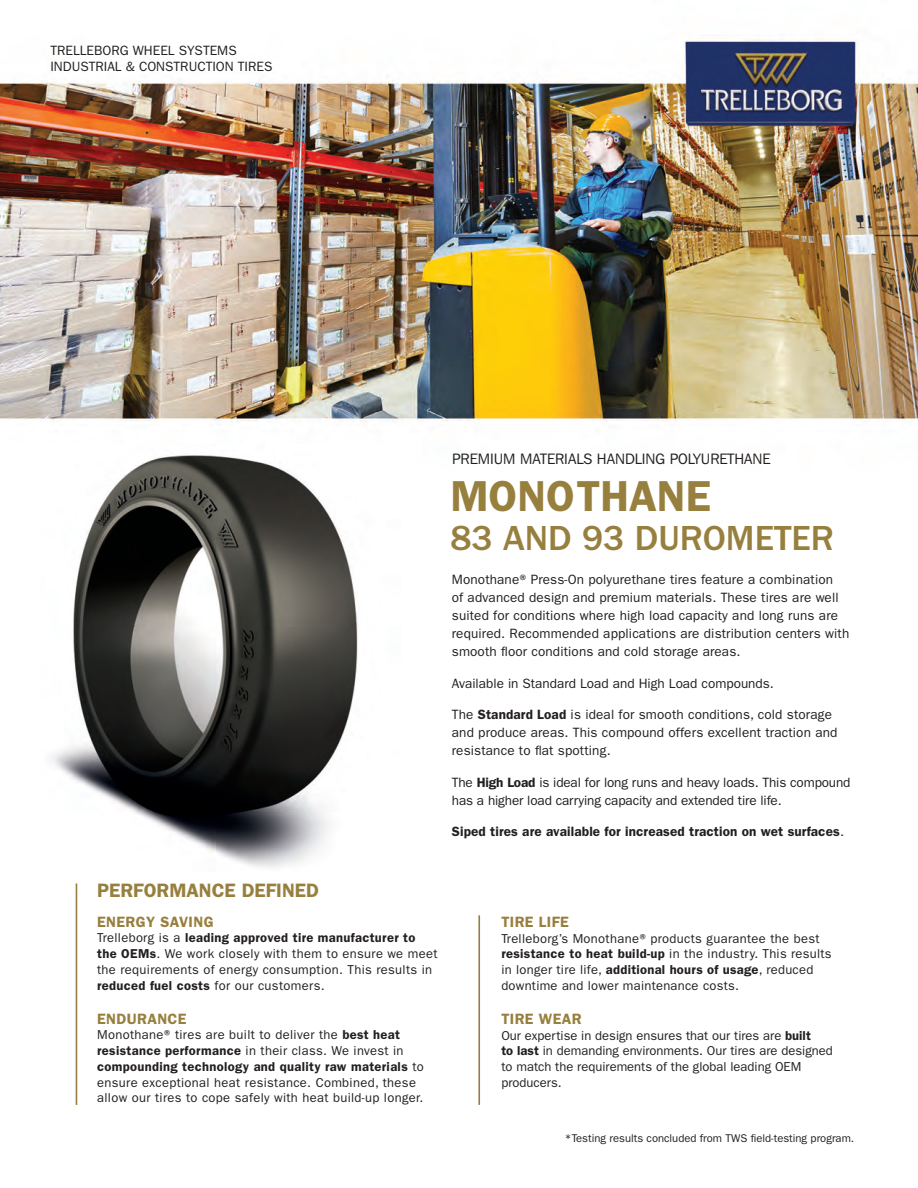
<style>
.page{position:relative;width:918px;height:1188px;background:#fff}
.page>*{position:absolute;margin:0;border:0;box-sizing:border-box;transform-origin:0 0}
.SubHEads{font:600 43.5px "ITC Franklin Gothic Std";color:#977f3e}
.SubHEads-2{font:500 36px "ITC Franklin Gothic Std";color:#977f3e}
.SubHEads-3{font:600 19.5px "ITC Franklin Gothic Std";color:#977f3e}
.t1{font:600 15px "ITC Franklin Gothic Std";letter-spacing:.025em;color:#977f3e}
.t2{font:15px "Franklin Gothic IT Cby BT";color:#231f20}
.t3{font:13.5px/18px "ITC Franklin Gothic Std";letter-spacing:.01em;color:#231f20}
.t4{font:13.5px/18px "ITC Franklin Gothic Std";letter-spacing:-.01em;color:#231f20}
.t5{font:600 13.5px "ITC Franklin Gothic Std";letter-spacing:.01em;color:#231f20}
.t6{font:12.9px/15.8px "ITC Franklin Gothic Std";letter-spacing:.025em;color:#231f20}
.t7{font:12.9px/15.8px "ITC Franklin Gothic Std";color:#231f20}
.t8{font:11.25px "ITC Franklin Gothic Std";color:#231f20}
.s1{font-weight:600}
.s2{font-weight:400}
</style>
<div class="page">
<img style="left:0;top:40px;width:918px;height:1065px">
<img style="left:33px;top:445px;width:380px;height:427px">
<hr style="left:76px;top:884px;width:1px;height:221px;background:#977f3e">
<hr style="left:478px;top:915px;width:2px;height:190px;background:#977f3e">
<p class="t3" style="left:50px;top:42px;width:223px;line-height:16.5px">TRELLEBORG WHEEL SYSTEMS<br>INDUSTRIAL &amp; CONSTRUCTION TIRES</p>
<p class="t2" style="left:452px;top:450px;width:320px">PREMIUM MATERIALS HANDLING POLYURETHANE</p>
<p class="SubHEads" style="left:450px;top:470px;width:262px">MONOTHANE</p>
<p class="SubHEads-2" style="left:450px;top:518px;width:385px">83 AND 93 DUROMETER</p>
<p class="t3" style="left:452px;top:571px;width:399px">Monothane® Press-On polyurethane tires feature a combination<br>of advanced design and premium materials. These tires are well suited for conditions where high load capacity and long runs are required. Recommended applications are distribution centers with smooth floor conditions and cold storage areas.</p>
<p class="t3" style="left:452px;top:674px;width:324px">Available in Standard Load and High Load compounds.</p>
<p class="t3" style="left:452px;top:706px;width:387px">The <span class="s1">Standard Load</span> is ideal for smooth conditions, cold storage and produce areas. This compound offers excellent traction and resistance to flat spotting.</p>
<p class="t4" style="left:452px;top:773px;width:400px">The <span class="s1">High Load</span> is ideal for long runs and heavy loads. This compound has a higher load carrying capacity and extended tire life.</p>
<p class="t5" style="left:452px;top:824px;width:394px">Siped tires are available for increased traction on wet surfaces<span class="s2">.</span></p>
<p class="SubHEads-3" style="left:97px;top:879px;width:224px">PERFORMANCE DEFINED</p>
<p class="t1" style="left:97px;top:913px;width:118px">ENERGY SAVING</p>
<p class="t6" style="left:97px;top:930px;width:342px">Trelleborg is a <span class="s1">leading approved tire manufacturer to the OEMs</span>. We work closely with them to ensure we meet the requirements of energy consumption. This results in <span class="s1">reduced fuel costs</span> for our customers.</p>
<p class="t1" style="left:97px;top:1010px;width:91px">ENDURANCE</p>
<p class="t6" style="left:97px;top:1027px;width:328px">Monothane® tires are built to deliver the <span class="s1">best heat resistance performance</span> in their class. We invest in <span class="s1">compounding technology and quality raw materials</span> to ensure exceptional heat resistance. Combined, these allow our tires to cope safely with heat build-up longer.</p>
<p class="t1" style="left:501px;top:913px;width:69px">TIRE LIFE</p>
<p class="t6" style="left:501px;top:930px;width:332px">Trelleborg’s Monothane® products guarantee the best <span class="s1">resistance to heat build-up</span> in the industry. This results in longer tire life, <span class="s1">additional hours of usage</span>, reduced downtime and lower maintenance costs.</p>
<p class="t1" style="left:501px;top:1010px;width:82px">TIRE WEAR</p>
<p class="t7" style="left:501px;top:1027px;width:333px">Our expertise in design ensures that our tires are <span class="s1">built<br>to last</span> in demanding environments. Our tires are designed to match the requirements of the global leading OEM producers.</p>
<p class="t8" style="left:565px;top:1132px;width:291px">*Testing results concluded from TWS field-testing program.</p>
</div>
